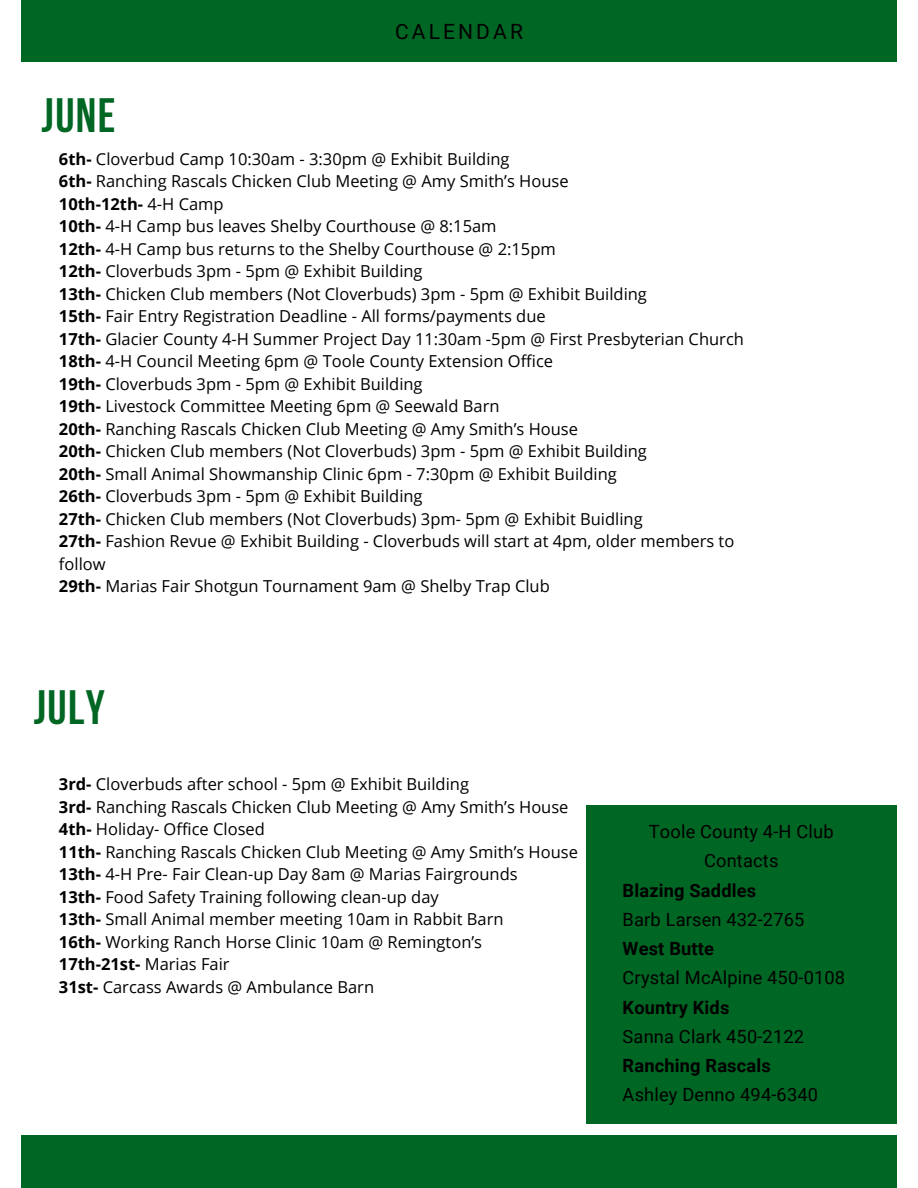
<style>
.page{position:relative;width:918px;height:1188px;background:#fff}
.page>*{position:absolute;margin:0;border:0;box-sizing:border-box;transform-origin:0 0}
.t1{font:700 48.15px "Bebas Neue";letter-spacing:.03em;color:#006623}
.t2{font:21px "Roboto";letter-spacing:.15em;color:#000}
.t3{font:18.3px/29.2px "Roboto";letter-spacing:.01em;color:#000;text-align:center}
.t4{font:700 18.3px "Roboto";letter-spacing:.01em;color:#000}
.t5{font:16.5px/22.5px "Open Sans";color:#000}
.t6{font:700 16.5px "Open Sans";color:#000}
.s1{font-weight:700}
.s2{font-weight:400}
</style>
<div class="page">
<div style="left:21px;top:0;width:876px;height:62px;background:#006623"></div>
<div style="left:21px;top:1135px;width:876px;height:53px;background:#006623"></div>
<div style="left:586px;top:805px;width:310px;height:318px;background:#006623"></div>
<h2 class="t2" style="left:395px;top:19px;width:129px">CALENDAR</h2>
<p class="t1" style="left:42px;top:96px;width:75px">JUNE</p>
<p class="t5" style="left:59px;top:147px;width:452px"><span class="s1">6th-</span> Cloverbud Camp 10:30am - 3:30pm @ Exhibit Building</p>
<p class="t5" style="left:59px;top:169px;width:511px"><span class="s1">6th-</span> Ranching Rascals Chicken Club Meeting @ Amy Smith’s House</p>
<p class="t6" style="left:59px;top:192px;width:166px">10th-12th- <span class="s2">4-H Camp</span></p>
<p class="t5" style="left:59px;top:214px;width:439px"><span class="s1">10th-</span> 4-H Camp bus leaves Shelby Courthouse @ 8:15am</p>
<p class="t5" style="left:59px;top:237px;width:498px"><span class="s1">12th-</span> 4-H Camp bus returns to the Shelby Courthouse @ 2:15pm</p>
<p class="t5" style="left:59px;top:259px;width:365px"><span class="s1">12th-</span> Cloverbuds 3pm - 5pm @ Exhibit Building</p>
<p class="t5" style="left:59px;top:282px;width:590px"><span class="s1">13th-</span> Chicken Club members (Not Cloverbuds) 3pm - 5pm @ Exhibit Building</p>
<p class="t5" style="left:59px;top:304px;width:488px"><span class="s1">15th-</span> Fair Entry Registration Deadline - All forms/payments due</p>
<p class="t5" style="left:59px;top:327px;width:687px"><span class="s1">17th-</span> Glacier County 4-H Summer Project Day 11:30am -5pm @ First Presbyterian Church</p>
<p class="t5" style="left:59px;top:349px;width:496px"><span class="s1">18th-</span> 4-H Council Meeting 6pm @ Toole County Extension Office</p>
<h1 class="t5" style="left:59px;top:372px;width:365px"><span class="s1">19th-</span> Cloverbuds 3pm - 5pm @ Exhibit Building</h1>
<p class="t5" style="left:59px;top:394px;width:442px"><span class="s1">19th-</span> Livestock Committee Meeting 6pm @ Seewald Barn</p>
<p class="t5" style="left:59px;top:417px;width:521px"><span class="s1">20th-</span> Ranching Rascals Chicken Club Meeting @ Amy Smith’s House</p>
<p class="t5" style="left:59px;top:439px;width:590px"><span class="s1">20th-</span> Chicken Club members (Not Cloverbuds) 3pm - 5pm @ Exhibit Building</p>
<p class="t5" style="left:59px;top:462px;width:559px"><span class="s1">20th-</span> Small Animal Showmanship Clinic 6pm - 7:30pm @ Exhibit Building</p>
<p class="t5" style="left:59px;top:484px;width:365px"><span class="s1">26th-</span> Cloverbuds 3pm - 5pm @ Exhibit Building</p>
<p class="t5" style="left:59px;top:507px;width:585px"><span class="s1">27th-</span> Chicken Club members (Not Cloverbuds) 3pm- 5pm @ Exhibit Buidling</p>
<p class="t5" style="left:59px;top:529px;width:677px"><span class="s1">27th-</span> Fashion Revue @ Exhibit Building - Cloverbuds will start at 4pm, older members to follow</p>
<p class="t5" style="left:59px;top:574px;width:492px"><span class="s1">29th-</span> Marias Fair Shotgun Tournament 9am @ Shelby Trap Club</p>
<p class="t1" style="left:34px;top:688px;width:73px">JULY</p>
<p class="t5" style="left:59px;top:773px;width:412px"><span class="s1">3rd-</span> Cloverbuds after school - 5pm @ Exhibit Building</p>
<p class="t5" style="left:59px;top:795px;width:511px"><span class="s1">3rd-</span> Ranching Rascals Chicken Club Meeting @ Amy Smith’s House</p>
<p class="t5" style="left:59px;top:818px;width:207px"><span class="s1">4th-</span> Holiday- Office Closed</p>
<p class="t5" style="left:59px;top:840px;width:521px"><span class="s1">11th-</span> Ranching Rascals Chicken Club Meeting @ Amy Smith’s House</p>
<p class="t5" style="left:59px;top:863px;width:460px"><span class="s1">13th-</span> 4-H Pre- Fair Clean-up Day 8am @ Marias Fairgrounds</p>
<p class="t5" style="left:59px;top:885px;width:381px"><span class="s1">13th-</span> Food Safety Training following clean-up day</p>
<p class="t5" style="left:59px;top:908px;width:446px"><span class="s1">13th-</span> Small Animal member meeting 10am in Rabbit Barn</p>
<p class="t5" style="left:59px;top:930px;width:425px"><span class="s1">16th-</span> Working Ranch Horse Clinic 10am @ Remington’s</p>
<p class="t6" style="left:59px;top:953px;width:172px">17th-21st- <span class="s2">Marias Fair</span></p>
<p class="t5" style="left:59px;top:975px;width:317px"><span class="s1">31st-</span> Carcass Awards @ Ambulance Barn</p>
<h1 class="t3" style="left:649px;top:817px;width:186px">Toole County 4-H Club<br>Contacts</h1>
<p class="t4" style="left:623px;top:880px;width:135px">Blazing Saddles</p>
<p class="t3" style="left:623px;top:905px;width:183px">Barb Larsen 432-2765</p>
<p class="t4" style="left:623px;top:938px;width:93px">West Butte</p>
<p class="t3" style="left:623px;top:964px;width:224px">Crystal McAlpine 450-0108</p>
<p class="t4" style="left:623px;top:997px;width:108px">Kountry Kids</p>
<p class="t3" style="left:623px;top:1022px;width:183px">Sanna Clark 450-2122</p>
<p class="t4" style="left:623px;top:1055px;width:150px">Ranching Rascals</p>
<p class="t3" style="left:623px;top:1081px;width:197px">Ashley Denno 494-6340</p>
</div>
